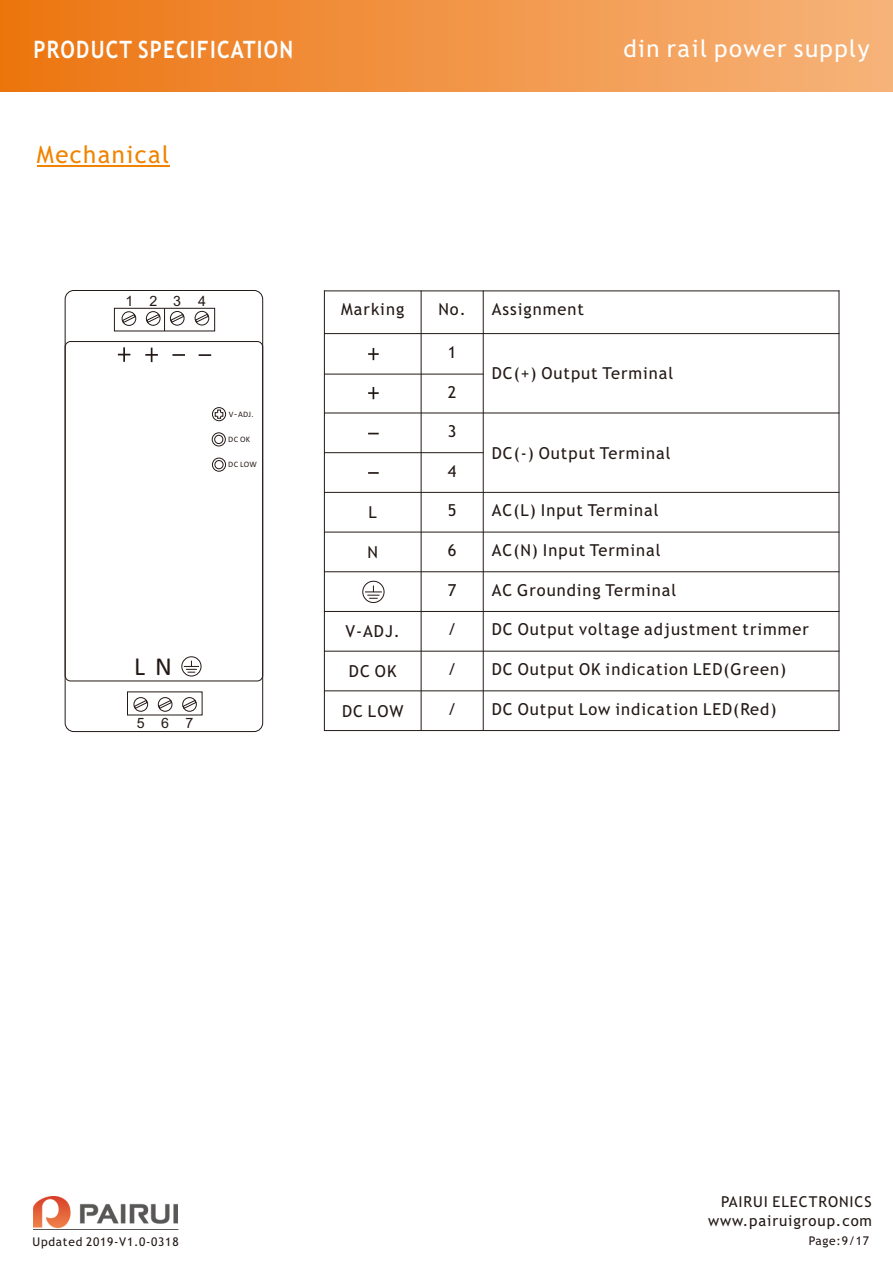
<style>
.page{position:relative;width:893px;height:1263px;background:#fff}
.page>*{position:absolute;margin:0;border:0;box-sizing:border-box;transform-origin:0 0}
.t1{font:25.95px "Calibri";color:#231916}
.t2{font:700 24px "Trebuchet MS";letter-spacing:.06em;color:#fff;scale:.86 1}
.t3{font:24px "Trebuchet MS";letter-spacing:.06em;color:#fff}
.t4{font:24px "Trebuchet MS";letter-spacing:.06em;color:#f08300}
.t5{font:16.5px "Trebuchet MS";letter-spacing:.06em;color:#231916}
.t6{font:15px "Trebuchet MS";letter-spacing:.06em;color:#231916}
.t7{font:14.25px "Arial";letter-spacing:1.15em;color:#231916}
.t8{font:12px "Trebuchet MS";letter-spacing:.06em;color:#231916}
.t9{font:8.4px "Calibri";letter-spacing:.045em;color:#231916}
.s1{font-family:"Microsoft Ya Hei"}
</style>
<div class="page">
<div style="left:0;top:0;width:893px;height:91px;background:linear-gradient(to right,#ec7511,#f6b47b)"></div>
<img style="left:33px;top:1196px;width:144px;height:31px">
<hr style="left:33px;top:1229px;width:145px;height:1px;background:#595857">
<div style="left:65px;top:341px;width:198px;height:340px;border:1px solid #231916;border-radius:5px"></div>
<div style="left:114px;top:308px;width:101px;height:23px;border:1px solid #231916"></div>
<div style="left:122px;top:311px;width:14px;height:15px;border:1px solid #231916;border-radius:50%"></div>
<svg style="left:121px;top:313px;width:15px;height:11px"></svg>
<div style="left:195px;top:311px;width:14px;height:14px;border:1px solid #231916;border-radius:50%"></div>
<svg style="left:194px;top:313px;width:15px;height:10px"></svg>
<svg style="left:146px;top:308px;width:39px;height:23px"></svg>
<svg style="left:118px;top:347px;width:12px;height:15px"></svg>
<svg style="left:145px;top:348px;width:13px;height:14px"></svg>
<svg style="left:172px;top:354px;width:13px;height:2px"></svg>
<svg style="left:199px;top:354px;width:12px;height:2px"></svg>
<div style="left:212px;top:407px;width:14px;height:14px;border:1px solid #231916;border-radius:50%"></div>
<svg style="left:215px;top:410px;width:8px;height:9px"></svg>
<div style="left:214px;top:435px;width:9px;height:9px;border:1px solid #231916;border-radius:50%"></div>
<div style="left:212px;top:432px;width:14px;height:14px;border:1px solid #231916;border-radius:50%"></div>
<div style="left:214px;top:460px;width:10px;height:9px;border:1px solid #231916;border-radius:50%"></div>
<div style="left:212px;top:458px;width:14px;height:14px;border:1px solid #231916;border-radius:50%"></div>
<svg style="left:184px;top:661px;width:15px;height:12px"></svg>
<div style="left:181px;top:656px;width:20px;height:20px;border:1px solid #231916;border-radius:50%"></div>
<div style="left:134px;top:697px;width:14px;height:15px;border:1px solid #231916;border-radius:50%"></div>
<svg style="left:133px;top:699px;width:15px;height:10px"></svg>
<div style="left:158px;top:697px;width:14px;height:15px;border:1px solid #231916;border-radius:50%"></div>
<svg style="left:158px;top:699px;width:15px;height:10px"></svg>
<div style="left:182px;top:697px;width:15px;height:15px;border:1px solid #231916;border-radius:50%"></div>
<svg style="left:182px;top:699px;width:15px;height:10px"></svg>
<hr style="left:324px;top:290px;width:1px;height:441px;background:#231916">
<hr style="left:421px;top:290px;width:1px;height:441px;background:#231916">
<hr style="left:483px;top:290px;width:1px;height:441px;background:#231916">
<hr style="left:839px;top:290px;width:1px;height:441px;background:#231916">
<hr style="left:324px;top:730px;width:515px;height:1px;background:#231916">
<hr style="left:324px;top:690px;width:515px;height:1px;background:#231916">
<hr style="left:324px;top:651px;width:515px;height:1px;background:#231916">
<hr style="left:324px;top:611px;width:515px;height:1px;background:#231916">
<hr style="left:324px;top:571px;width:515px;height:1px;background:#231916">
<hr style="left:324px;top:532px;width:515px;height:1px;background:#231916">
<hr style="left:324px;top:492px;width:515px;height:1px;background:#231916">
<hr style="left:324px;top:452px;width:160px;height:1px;background:#231916">
<hr style="left:324px;top:413px;width:515px;height:1px;background:#231916">
<hr style="left:324px;top:374px;width:160px;height:1px;background:#231916">
<hr style="left:324px;top:333px;width:515px;height:1px;background:#231916">
<hr style="left:324px;top:290px;width:515px;height:1px;background:#231916">
<svg style="left:368px;top:472px;width:11px;height:2px"></svg>
<svg style="left:368px;top:348px;width:11px;height:12px"></svg>
<svg style="left:368px;top:387px;width:11px;height:12px"></svg>
<svg style="left:365px;top:585px;width:17px;height:14px"></svg>
<div style="left:362px;top:581px;width:22px;height:22px;border:1px solid #231916;border-radius:50%"></div>
<hr style="left:37px;top:166px;width:132px;height:1px;background:#f08300">
<h2 class="t2" style="left:33px;top:40px;width:304px">PRODUCT SPECIFICATION</h2>
<h2 class="t4" style="left:37px;top:146px;width:134px">Mechanical</h2>
<h2 class="t3" style="left:623px;top:39px;width:248px">din rail power supply</h2>
<p class="t7" style="left:125px;top:296px;width:82px">1234</p>
<p class="t9" style="left:229px;top:410px;width:26px">V<span class="s1">-</span>ADJ.</p>
<p class="t9" style="left:228px;top:436px;width:24px">DC OK</p>
<p class="t9" style="left:228px;top:461px;width:30px">DC LOW</p>
<h1 class="t1" style="left:134px;top:655px;width:39px">L N</h1>
<p class="t7" style="left:137px;top:718px;width:58px">567</p>
<p class="t5" style="left:341px;top:303px;width:65px">Marking</p>
<p class="t5" style="left:438px;top:303px;width:147px">No. Assignment</p>
<p class="t5" style="left:448px;top:345px;width:10px">1</p>
<p class="t5" style="left:492px;top:367px;width:183px">DC(+) Output Terminal</p>
<p class="t5" style="left:448px;top:386px;width:10px">2</p>
<p class="t5" style="left:448px;top:425px;width:10px">3</p>
<p class="t5" style="left:492px;top:446px;width:181px">DC(-) Output Terminal</p>
<p class="t5" style="left:448px;top:464px;width:10px">4</p>
<p class="t5" style="left:369px;top:506px;width:10px">L</p>
<p class="t5" style="left:448px;top:504px;width:10px">5</p>
<p class="t5" style="left:492px;top:504px;width:168px">AC(L) Input Terminal</p>
<p class="t5" style="left:367px;top:546px;width:12px">N</p>
<p class="t5" style="left:448px;top:544px;width:10px">6</p>
<p class="t5" style="left:492px;top:544px;width:171px">AC(N) Input Terminal</p>
<p class="t5" style="left:448px;top:584px;width:10px">7</p>
<p class="t5" style="left:492px;top:584px;width:186px">AC Grounding Terminal</p>
<p class="t5" style="left:345px;top:625px;width:56px">V-ADJ.</p>
<p class="t5" style="left:448px;top:623px;width:10px">/</p>
<p class="t5" style="left:492px;top:623px;width:319px">DC Output voltage adjustment trimmer</p>
<p class="t5" style="left:349px;top:665px;width:49px">DC OK</p>
<p class="t5" style="left:448px;top:663px;width:10px">/</p>
<p class="t5" style="left:492px;top:663px;width:296px">DC Output OK indication LED(Green)</p>
<p class="t5" style="left:342px;top:704px;width:63px">DC LOW</p>
<p class="t5" style="left:448px;top:703px;width:10px">/</p>
<p class="t5" style="left:492px;top:703px;width:286px">DC Output Low indication LED(Red)</p>
<p class="t8" style="left:33px;top:1237px;width:147px">Updated 2019-V1.0-0318</p>
<p class="t6" style="left:721px;top:1196px;width:152px">PAIRUI ELECTRONICS</p>
<p class="t6" style="left:708px;top:1215px;width:165px">www.pairuigroup.com</p>
<p class="t8" style="left:809px;top:1236px;width:62px">Page:9/17</p>
</div>
